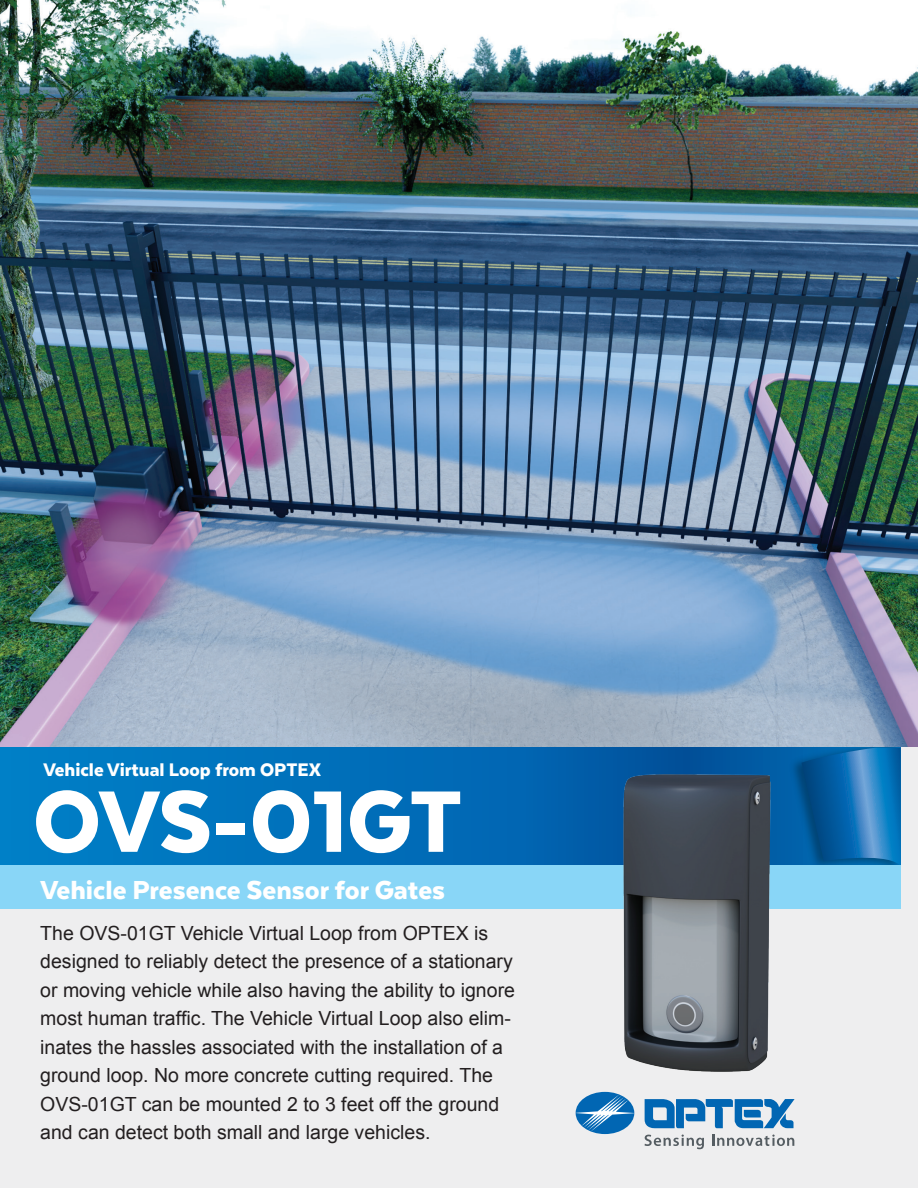
<style>
.page{position:relative;width:918px;height:1188px;background:#fff}
.page>*{position:absolute;margin:0;border:0;box-sizing:border-box;transform-origin:0 0}
.t1{font:900 100.5px "Texta";letter-spacing:-.01em;color:#fff}
.t2{font:900 30px "Texta";color:#fff}
.t3{font:900 21px "Texta";color:#fff}
.t4{font:19.5px/28.5px "Arial";color:#231f20}
</style>
<div class="page">
<img style="left:0;top:0;width:918px;height:748px">
<div style="left:0;top:748px;width:918px;height:440px;background:#eeeeef"></div>
<svg style="left:644px;top:1135px;width:60px;height:14px"></svg>
<svg style="left:712px;top:1135px;width:82px;height:11px"></svg>
<div style="left:576px;top:1092px;width:58px;height:42px;background:#0166b3;border-radius:50%"></div>
<svg style="left:576px;top:1095px;width:58px;height:36px"></svg>
<svg style="left:645px;top:1099px;width:150px;height:30px"></svg>
<div style="left:0;top:852px;width:901px;height:57px;background:#89d6f7"></div>
<svg style="left:0;top:748px;width:785px;height:117px;background:#006eb8"></svg>
<img style="left:785px;top:748px;width:17px;height:117px">
<svg style="left:802px;top:748px;width:99px;height:117px;background:#156dae"></svg>
<img style="left:618px;top:768px;width:159px;height:304px">
<p class="t3" style="left:44px;top:759px;width:279px">Vehicle Virtual Loop from OPTEX</p>
<p class="t1" style="left:33px;top:769px;width:431px">OVS-01GT</p>
<p class="t2" style="left:40px;top:874px;width:406px">Vehicle Presence Sensor for Gates</p>
<p class="t4" style="left:40px;top:919px;width:476px">The OVS-01GT Vehicle Virtual Loop from OPTEX is designed to reliably detect the presence of a stationary or moving vehicle while also having the ability to ignore most human traffic. The Vehicle Virtual Loop also elim&shy;inates the hassles associated with the installation of a ground loop. No more concrete cutting required. The OVS-01GT can be mounted 2 to 3 feet off the ground and can detect both small and large vehicles.</p>
</div>
